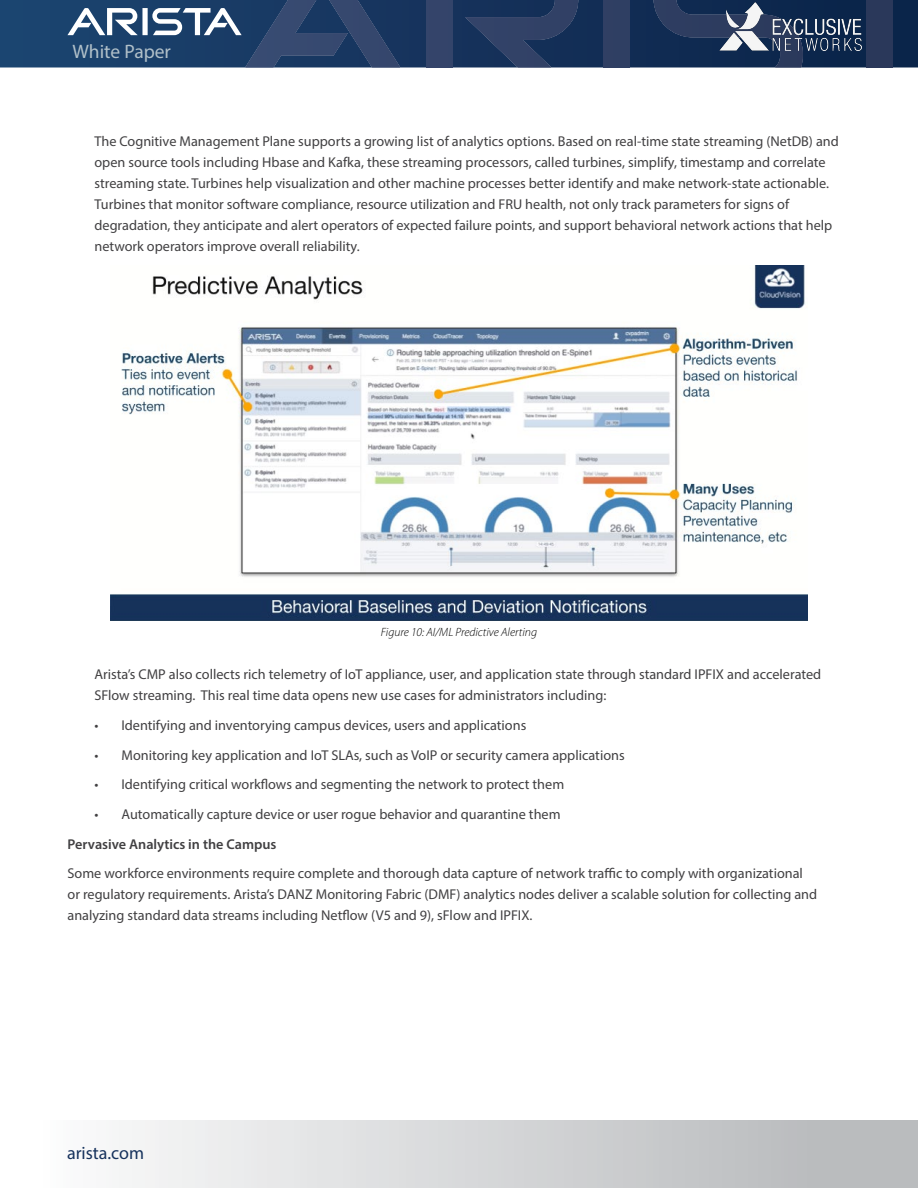
<style>
.page{position:relative;width:918px;height:1188px;background:#fff}
.page>*{position:absolute;margin:0;border:0;box-sizing:border-box;transform-origin:0 0}
.t1{font:19.5px "Myriad Pro";color:#b1c0c9}
.t2{font:18px "Myriad Pro";color:#16325c}
.t3{font:14.25px/21px "Myriad Pro";color:#414042}
.t4{font:600 14.25px "Myriad Pro";color:#414042}
.t5{font:italic 300 12px "Myriad Pro";color:#000}
</style>
<div class="page">
<svg style="left:0;top:0;width:918px;height:68px;background:#16355e"></svg>
<div style="left:426px;top:0;width:26px;height:68px;background:#34446a"></div>
<svg style="left:465px;top:0;width:113px;height:68px;background:#233960"></svg>
<div style="left:604px;top:0;width:26px;height:68px;background:#2f3f63"></div>
<svg style="left:654px;top:0;width:149px;height:68px;background:#1b3257"></svg>
<div style="left:867px;top:0;width:26px;height:68px;background:#2a385a"></div>
<div style="left:0;top:1120px;width:918px;height:68px;background:linear-gradient(to right,#fff,#b3b5b7)"></div>
<img style="left:111px;top:266px;width:696px;height:354px">
<svg style="left:67px;top:0;width:333px;height:68px;background:#345076"></svg>
<img style="left:719px;top:2px;width:142px;height:49px">
<h1 class="t1" style="left:72px;top:40px;width:100px">White Paper</h1>
<p class="t3" style="left:94px;top:130px;width:746px">The Cognitive Management Plane supports a growing list of analytics options. Based on real-time state streaming (NetDB) and open source tools including Hbase and Kafka, these streaming processors, called turbines, simplify, timestamp and correlate streaming state. Turbines help visualization and other machine processes better identify and make network-state actionable.<br>Turbines that monitor software compliance, resource utilization and FRU health, not only track parameters for signs of degradation, they anticipate and alert operators of expected failure points, and support behavioral network actions that help network operators improve overall reliability.</p>
<p class="t5" style="left:381px;top:625px;width:158px">Figure 10: AI/ML Predictive Alerting</p>
<p class="t3" style="left:94px;top:664px;width:728px">Arista’s CMP also collects rich telemetry of IoT appliance, user, and application state through standard IPFIX and accelerated<br>SFlow streaming. This real time data opens new use cases for administrators including:</p>
<p class="t3" style="left:94px;top:714px;width:433px">• Identifying and inventorying campus devices, users and applications</p>
<p class="t3" style="left:94px;top:744px;width:532px">• Monitoring key application and IoT SLAs, such as VoIP or security camera applications</p>
<p class="t3" style="left:94px;top:774px;width:471px">• Identifying critical workflows and segmenting the network to protect them</p>
<p class="t3" style="left:94px;top:803px;width:468px">• Automatically capture device or user rogue behavior and quarantine them</p>
<p class="t4" style="left:68px;top:835px;width:210px">Pervasive Analytics in the Campus</p>
<p class="t3" style="left:68px;top:863px;width:751px">Some workforce environments require complete and thorough data capture of network traffic to comply with organizational or regulatory requirements. Arista’s DANZ Monitoring Fabric (DMF) analytics nodes deliver a scalable solution for collecting and analyzing standard data streams including Netflow (V5 and 9), sFlow and IPFIX.</p>
<p class="t2" style="left:67px;top:1142px;width:79px">arista.com</p>
</div>
